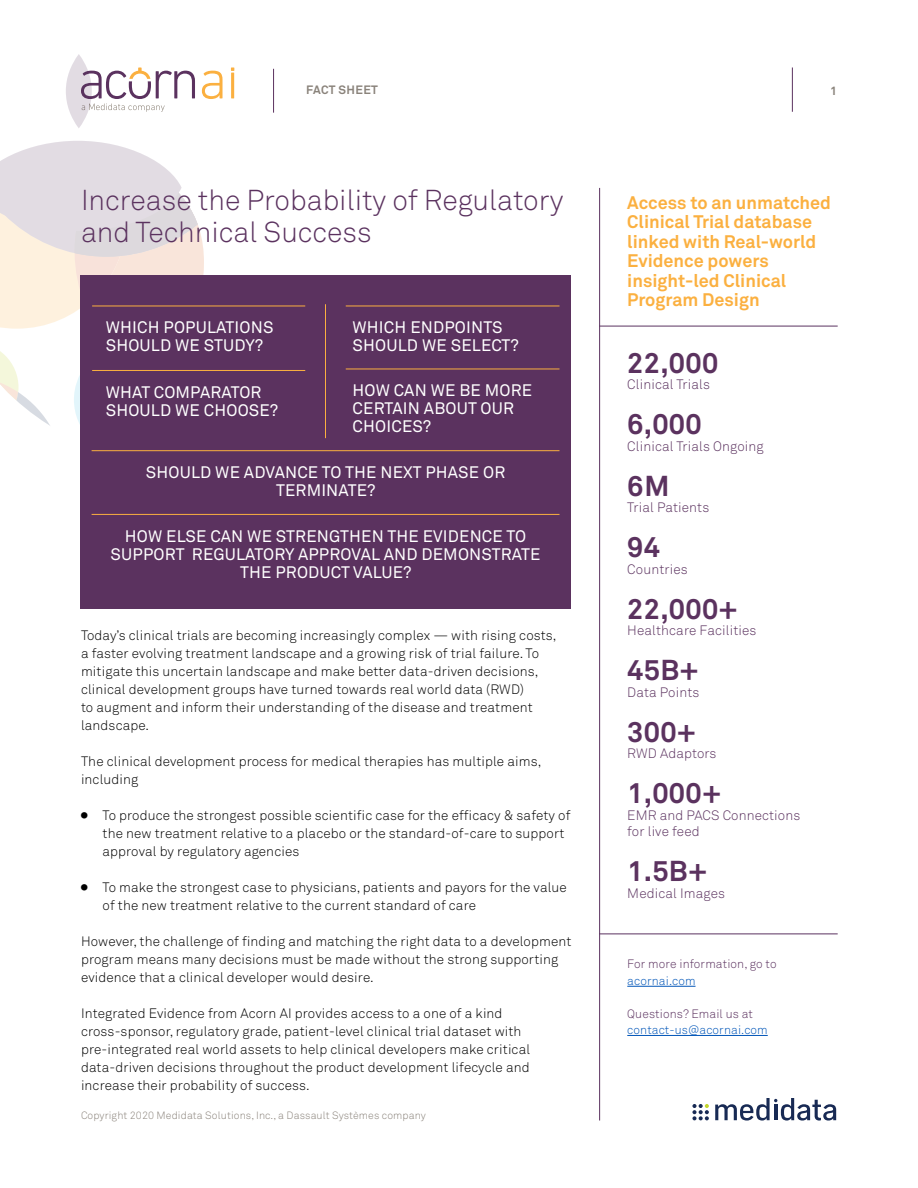
<style>
.page{position:relative;width:918px;height:1188px;background:#fff}
.page>*{position:absolute;margin:0;border:0;box-sizing:border-box;transform-origin:0 0}
.t1{font:300 28.5px/31.5px "Akkurat Std";color:#5b325f}
.t2{font:700 28.5px "Akkurat Std";letter-spacing:.01em;color:#5b325f}
.t3{font:700 18px/19.5px "Akkurat Std";color:#fbb040}
.t4{font:16.5px/18px "Akkurat Std";letter-spacing:.01em;color:#fff}
.t5{font:300 13.5px/18px "Akkurat Std";letter-spacing:.01em;color:#000}
.t6{font:300 13.5px/16.5px "Akkurat Std";letter-spacing:.01em;color:#5b325f}
.t7{font:300 12px "Akkurat Std";letter-spacing:.01em;color:#5b325f}
.t8{font:300 12px "Akkurat Std";letter-spacing:.01em;color:#0055b8}
.t9{font:700 12px "Akkurat Std";letter-spacing:.035em;color:#8a837b}
.t10{font:300 10.5px "Akkurat Std";letter-spacing:.01em;color:#8a837b}
</style>
<div class="page">
<hr style="left:273px;top:69px;width:1px;height:44px;background:#5b325f">
<hr style="left:792px;top:68px;width:1px;height:44px;background:#5b325f">
<svg style="left:692px;top:1104px;width:17px;height:16px"></svg>
<svg style="left:715px;top:1098px;width:121px;height:23px"></svg>
<hr style="left:231px;top:73px;width:3px;height:25px;background:#fbb040">
<svg style="left:0;top:54px;width:223px;height:372px"></svg>
<hr style="left:599px;top:188px;width:1px;height:932px;background:#5b325f">
<hr style="left:599px;top:326px;width:239px;height:1px;background:#5b325f">
<hr style="left:599px;top:934px;width:239px;height:1px;background:#5b325f">
<hr style="left:627px;top:986px;width:69px;height:1px;background:#0055b8">
<hr style="left:627px;top:1035px;width:141px;height:1px;background:#0055b8">
<div style="left:80px;top:275px;width:491px;height:334px;background:#5b325f"></div>
<hr style="left:92px;top:306px;width:213px;height:1px;background:#fbb040">
<hr style="left:92px;top:370px;width:213px;height:1px;background:#fbb040">
<hr style="left:346px;top:306px;width:214px;height:1px;background:#fbb040">
<hr style="left:346px;top:369px;width:214px;height:1px;background:#fbb040">
<hr style="left:92px;top:450px;width:468px;height:1px;background:#fbb040">
<hr style="left:92px;top:514px;width:468px;height:1px;background:#fbb040">
<hr style="left:325px;top:304px;width:1px;height:134px;background:#fbb040">
<p class="t9" style="left:306px;top:83px;width:73px">FACT SHEET</p>
<p class="t9" style="left:830px;top:83px;width:8px">1</p>
<h1 class="t1" style="left:81px;top:185px;width:484px">Increase the Probability of Regulatory and Technical Success</h1>
<p class="t4" style="left:106px;top:319px;width:169px">WHICH POPULATIONS<br>SHOULD WE STUDY?</p>
<p class="t4" style="left:106px;top:383px;width:174px">WHAT COMPARATOR<br>SHOULD WE CHOOSE?</p>
<p class="t4" style="left:353px;top:319px;width:168px">WHICH ENDPOINTS<br>SHOULD WE SELECT?</p>
<p class="t4" style="left:353px;top:382px;width:181px">HOW CAN WE BE MORE<br>CERTAIN ABOUT OUR<br>CHOICES?</p>
<p class="t4" style="left:146px;top:463px;width:361px;text-align:center">SHOULD WE ADVANCE TO THE NEXT PHASE OR<br>TERMINATE?</p>
<p class="t4" style="left:111px;top:527px;width:432px;text-align:center">HOW ELSE CAN WE STRENGTHEN THE EVIDENCE TO<br>SUPPORT REGULATORY APPROVAL AND DEMONSTRATE<br>THE PRODUCT VALUE?</p>
<p class="t5" style="left:81px;top:626px;width:477px">Today’s clinical trials are becoming increasingly complex — with rising costs, a faster evolving treatment landscape and a growing risk of trial failure. To mitigate this uncertain landscape and make better data-driven decisions, clinical development groups have turned towards real world data (RWD)<br>to augment and inform their understanding of the disease and treatment landscape.</p>
<p class="t5" style="left:81px;top:752px;width:462px">The clinical development process for medical therapies has multiple aims, including</p>
<p class="t5" style="left:103px;top:806px;width:469px">To produce the strongest possible scientific case for the efficacy &amp; safety of the new treatment relative to a placebo or the standard-of-care to support approval by regulatory agencies</p>
<p class="t5" style="left:103px;top:878px;width:466px">To make the strongest case to physicians, patients and payors for the value of the new treatment relative to the current standard of care</p>
<p class="t5" style="left:81px;top:932px;width:492px">However, the challenge of finding and matching the right data to a development program means many decisions must be made without the strong supporting evidence that a clinical developer would desire.</p>
<p class="t5" style="left:81px;top:1004px;width:451px">Integrated Evidence from Acorn AI provides access to a one of a kind cross-sponsor, regulatory grade, patient-level clinical trial dataset with pre-integrated real world assets to help clinical developers make critical data-driven decisions throughout the product development lifecycle and increase their probability of success.</p>
<p class="t10" style="left:81px;top:1109px;width:346px">Copyright 2020 Medidata Solutions, Inc., a Dassault Systèmes company</p>
<h2 class="t3" style="left:627px;top:192px;width:205px">Access to an unmatched<br>Clinical Trial database linked with Real-world<br>Evidence powers insight-led Clinical<br>Program Design</h2>
<h1 class="t2" style="left:627px;top:345px;width:92px">22,000</h1>
<p class="t6" style="left:627px;top:376px;width:84px">Clinical Trials</p>
<h1 class="t2" style="left:627px;top:406px;width:76px">6,000</h1>
<p class="t6" style="left:627px;top:438px;width:138px">Clinical Trials Ongoing</p>
<h1 class="t2" style="left:627px;top:468px;width:44px">6M</h1>
<p class="t6" style="left:627px;top:499px;width:84px">Trial Patients</p>
<h1 class="t2" style="left:627px;top:529px;width:34px">94</h1>
<p class="t6" style="left:627px;top:561px;width:62px">Countries</p>
<h1 class="t2" style="left:627px;top:591px;width:112px">22,000+</h1>
<p class="t6" style="left:627px;top:622px;width:131px">Healthcare Facilities</p>
<h1 class="t2" style="left:627px;top:652px;width:73px">45B+</h1>
<p class="t6" style="left:627px;top:684px;width:74px">Data Points</p>
<h1 class="t2" style="left:627px;top:714px;width:70px">300+</h1>
<p class="t6" style="left:627px;top:745px;width:91px">RWD Adaptors</p>
<h1 class="t2" style="left:627px;top:775px;width:96px">1,000+</h1>
<p class="t6" style="left:627px;top:807px;width:175px">EMR and PACS Connections for live feed</p>
<h1 class="t2" style="left:627px;top:853px;width:82px">1.5B+</h1>
<p class="t6" style="left:627px;top:885px;width:99px">Medical Images</p>
<p class="t7" style="left:627px;top:957px;width:151px">For more information, go to</p>
<p class="t8" style="left:627px;top:974px;width:70px">acornai.com</p>
<p class="t7" style="left:627px;top:1006px;width:127px">Questions? Email us at</p>
<p class="t8" style="left:627px;top:1023px;width:142px">contact-us@acornai.com</p>
</div>
